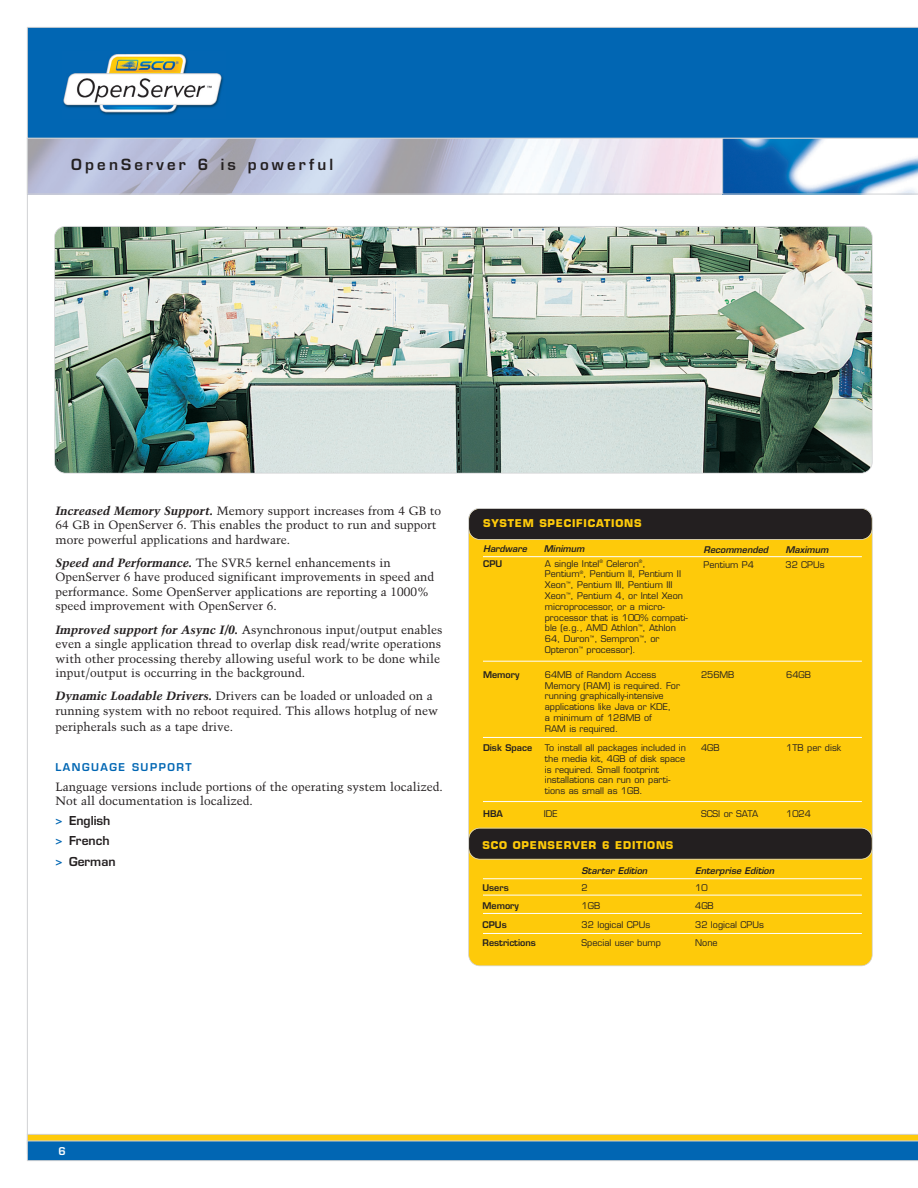
<style>
.page{position:relative;width:918px;height:1188px;background:#fff}
.page>*{position:absolute;margin:0;border:0;box-sizing:border-box;transform-origin:0 0}
.t1{font:600 15px "Eurostile LT";letter-spacing:.21em;color:#231f20}
.t2{font:12px/14.5px "Trump Mediaeval";color:#231f20}
.t3{font:600 12px/19.8px "Eurostile LT";color:#231f20}
.t4{font:700 10.5px "Eurostile LT";letter-spacing:.07em;color:#feca0a}
.t5{font:600 10.5px "Eurostile LT";letter-spacing:.14em;color:#0166b3}
.t6{font:600 10.5px "Eurostile LT";color:#fff}
.t7{font:9px/10.8px "Eurostile LT";color:#231f20}
.t8{font:italic 600 9px "Eurostile LT";color:#231f20}
.t9{font:600 9px "Eurostile LT";color:#231f20}
.s1{font-weight:700;font-style:italic}
.s2{color:#0166b3}
</style>
<div class="page">
<svg style="left:27px;top:139px;width:695px;height:55px"></svg>
<svg style="left:722px;top:139px;width:196px;height:55px"></svg>
<svg style="left:27px;top:1134px;width:891px;height:27px"></svg>
<div style="left:27px;top:27px;width:891px;height:112px;background:#0166b3"></div>
<img style="left:62px;top:51px;width:163px;height:67px">
<div style="left:469px;top:508px;width:403px;height:458px;background:#feca0a;border-radius:11px"></div>
<div style="left:469px;top:509px;width:403px;height:30px;background:#231f20;border-radius:11px"></div>
<div style="left:468px;top:508px;width:405px;height:32px;border:2px solid #d1d2d4;border-radius:12px"></div>
<div style="left:469px;top:828px;width:403px;height:31px;background:#231f20;border-radius:11px"></div>
<div style="left:468px;top:828px;width:405px;height:32px;border:2px solid #d1d2d4;border-radius:12px"></div>
<img style="left:54px;top:226px;width:818px;height:247px;border-radius:11px">
<div style="left:54px;top:226px;width:819px;height:248px;border:2px solid #d1d2d4;border-radius:12px"></div>
<hr style="left:483px;top:801px;width:379px;height:1px;background:#fff">
<hr style="left:483px;top:737px;width:379px;height:1px;background:#fff">
<hr style="left:483px;top:661px;width:379px;height:1px;background:#fff">
<hr style="left:483px;top:556px;width:379px;height:1px;background:#fff">
<hr style="left:483px;top:878px;width:379px;height:1px;background:#fff">
<hr style="left:483px;top:895px;width:379px;height:1px;background:#fff">
<hr style="left:483px;top:913px;width:379px;height:1px;background:#fff">
<hr style="left:483px;top:933px;width:379px;height:1px;background:#fff">
<p class="t1" style="left:71px;top:158px;width:264px">OpenServer 6 is powerful</p>
<p class="t2" style="left:56px;top:504px;width:387px"><span class="s1">Increased Memory Support.</span> Memory support increases from 4 GB to<br>64 GB in OpenServer 6. This enables the product to run and support more powerful applications and hardware.</p>
<p class="t2" style="left:56px;top:556px;width:380px"><span class="s1">Speed and Performance.</span> The SVR5 kernel enhancements in OpenServer 6 have produced significant improvements in speed and performance. Some OpenServer applications are reporting a 1000% speed improvement with OpenServer 6.</p>
<p class="t2" style="left:56px;top:623px;width:389px"><span class="s1">Improved support for Async I/0.</span> Asynchronous input/output enables even a single application thread to overlap disk read/write operations with other processing thereby allowing useful work to be done while input/output is occurring in the background.</p>
<p class="t2" style="left:56px;top:690px;width:384px"><span class="s1">Dynamic Loadable Drivers.</span> Drivers can be loaded or unloaded on a running system with no reboot required. This allows hotplug of new</p>
<p class="t2" style="left:56px;top:720px;width:179px">peripherals such as a tape drive.</p>
<p class="t5" style="left:56px;top:763px;width:138px">LANGUAGE SUPPORT</p>
<p class="t2" style="left:56px;top:780px;width:389px">Language versions include portions of the operating system localized.<br>Not all documentation is localized.</p>
<p class="t3" style="left:56px;top:811px;width:56px"><span class="s2">&gt;</span> English <span class="s2">&gt;</span> French</p>
<p class="t3" style="left:56px;top:853px;width:62px"><span class="s2">&gt;</span> German</p>
<p class="t4" style="left:483px;top:518px;width:160px">SYSTEM SPECIFICATIONS</p>
<p class="t8" style="left:483px;top:545px;width:45px">Hardware</p>
<p class="t8" style="left:544px;top:545px;width:42px">Minimum</p>
<p class="t9" style="left:483px;top:560px;width:21px">CPU</p>
<p class="t8" style="left:704px;top:546px;width:66px">Recommended</p>
<p class="t8" style="left:785px;top:546px;width:44px">Maximum</p>
<p class="t7" style="left:545px;top:559px;width:102px">A single Intel<sup>®</sup> Celeron<sup>®</sup>,</p>
<p class="t7" style="left:704px;top:560px;width:52px">Pentium P4</p>
<p class="t7" style="left:785px;top:560px;width:41px">32 CPUs</p>
<p class="t7" style="left:545px;top:569px;width:145px">Pentium<sup>®</sup>, Pentium II, Pentium II<br>Xeon<sup>™</sup>, Pentium III, Pentium III<br>Xeon<sup>™</sup>, Pentium 4, or Intel Xeon microprocessor, or a micro&shy;processor that is 100% compati&shy;ble (e.g., AMD Athlon<sup>™</sup>, Athlon<br>64, Duron<sup>™</sup>, Sempron<sup>™</sup>, or<br>Opteron<sup>™</sup> processor).</p>
<p class="t7" style="left:545px;top:670px;width:137px">64MB of Random Access<br>Memory (RAM) is required. For running graphically-intensive applications like Java or KDE,<br>a minimum of 128MB of<br>RAM is required.</p>
<p class="t7" style="left:545px;top:743px;width:143px">To install all packages included in the media kit, 4GB of disk space is required. Small footprint installations can run on parti&shy;tions as small as 1GB.</p>
<p class="t9" style="left:483px;top:670px;width:38px">Memory</p>
<p class="t7" style="left:701px;top:670px;width:35px">256MB</p>
<p class="t7" style="left:786px;top:670px;width:26px">64GB</p>
<p class="t9" style="left:483px;top:743px;width:51px">Disk Space</p>
<p class="t7" style="left:701px;top:743px;width:20px">4GB</p>
<p class="t7" style="left:786px;top:743px;width:57px">1TB per disk</p>
<p class="t9" style="left:483px;top:809px;width:21px">HBA</p>
<p class="t7" style="left:544px;top:809px;width:15px">IDE</p>
<p class="t7" style="left:701px;top:809px;width:59px">SCSI or SATA</p>
<p class="t7" style="left:786px;top:809px;width:26px">1024</p>
<p class="t4" style="left:483px;top:840px;width:192px">SCO OPENSERVER 6 EDITIONS</p>
<p class="t8" style="left:582px;top:866px;width:67px">Starter Edition</p>
<p class="t8" style="left:695px;top:866px;width:81px">Enterprise Edition</p>
<p class="t9" style="left:483px;top:884px;width:28px">Users</p>
<p class="t7" style="left:582px;top:883px;width:8px">2</p>
<p class="t7" style="left:695px;top:883px;width:14px">10</p>
<p class="t9" style="left:483px;top:902px;width:38px">Memory</p>
<p class="t7" style="left:582px;top:901px;width:20px">1GB</p>
<p class="t7" style="left:695px;top:901px;width:20px">4GB</p>
<p class="t9" style="left:483px;top:920px;width:26px">CPUs</p>
<p class="t7" style="left:582px;top:920px;width:70px">32 logical CPUs</p>
<p class="t7" style="left:695px;top:920px;width:70px">32 logical CPUs</p>
<p class="t9" style="left:483px;top:938px;width:55px">Restrictions</p>
<p class="t7" style="left:582px;top:938px;width:81px">Special user bump</p>
<p class="t7" style="left:695px;top:938px;width:24px">None</p>
<p class="t6" style="left:58px;top:1146px;width:9px">6</p>
</div>
